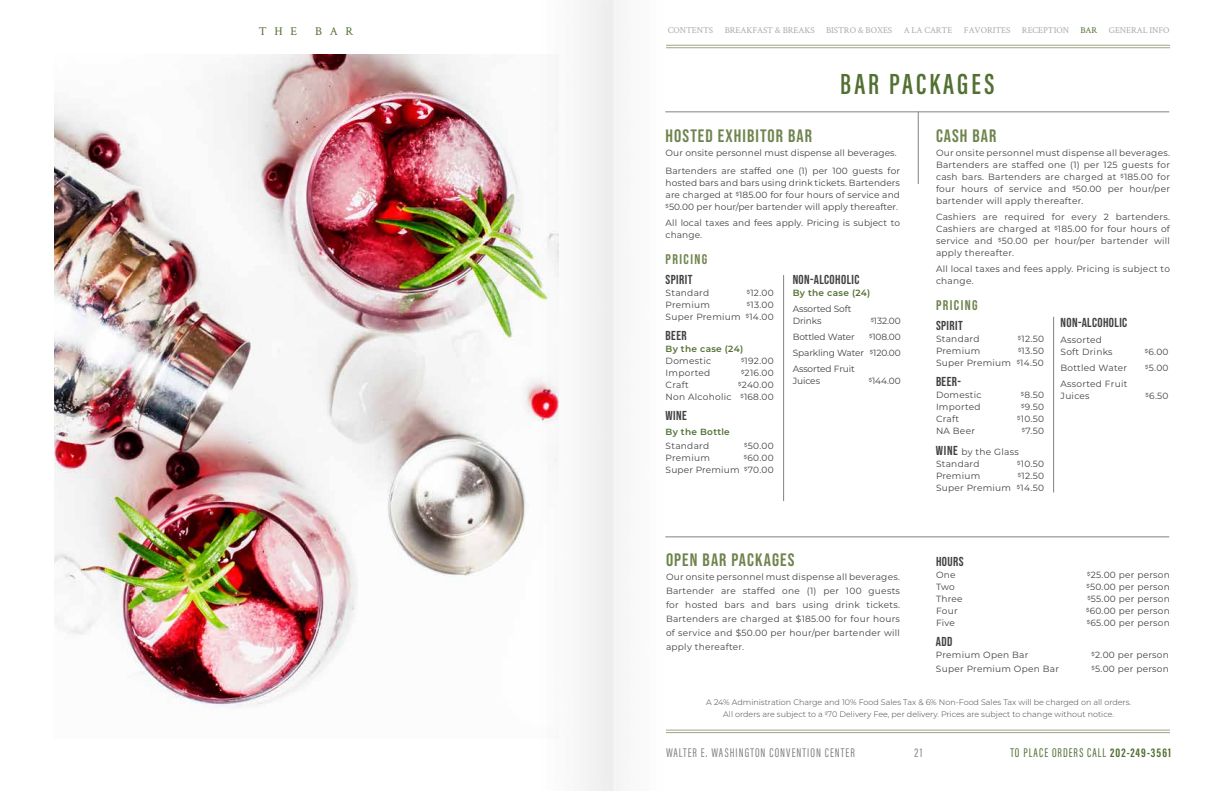
<style>
.page{position:relative;width:1224px;height:792px;background:#fff}
.page>*{position:absolute;margin:0;border:0;box-sizing:border-box;transform-origin:0 0}
.t1{font:600 30px "Acumin Pro Extra Cond";letter-spacing:.1em;color:#537033}
.t2{font:18px "Bebas Neue";letter-spacing:.06em;color:#6f844e}
.t3{font:14px "Bebas Neue";letter-spacing:.1em;color:#6f844e}
.t4{font:13px "Bebas Neue";letter-spacing:.03em;color:#414042}
.t5{font:13px "Acumin Pro Extra Cond";letter-spacing:.08em;color:#808285}
.t6{font:13px "Acumin Pro Extra Cond";letter-spacing:.08em;color:#537033}
.t7{font:12px "Crimson Text";letter-spacing:.64em;color:#537033}
.t8{font:9px/12px "Montserrat";letter-spacing:.03em;color:#414042;text-align:justify}
.t9{font:9px/18px "Montserrat";letter-spacing:.01em;color:#414042}
.t10{font:9px "Crimson Text";letter-spacing:-.01em;color:#a7a9ac}
.t11{font:600 9px "Montserrat";letter-spacing:.03em;color:#537033}
.t12{font:9px/12px "Montserrat";letter-spacing:-.01em;color:#414042}
.t13{font:9px "Crimson Text";color:#537033}
.t14{font:300 8px/12px "Montserrat";color:#414042;text-align:center}
.s1{font-family:"Acumin Pro";font-weight:300}
.s2{font-family:"Bebas Neue";font-size:13px}
.s3{font-weight:700}
</style>
<div class="page">
<img style="left:54px;top:54px;width:505px;height:685px">
<hr style="left:666px;top:730px;width:504px;height:1px;background:#9ca782">
<hr style="left:666px;top:732px;width:504px;height:1px;background:#9ca782">
<hr style="left:665px;top:112px;width:504px;height:1px;background:#808285">
<hr style="left:665px;top:537px;width:504px;height:1px;background:#808285">
<hr style="left:666px;top:45px;width:504px;height:1px;background:#9ca782">
<hr style="left:666px;top:47px;width:504px;height:1px;background:#9ca782">
<hr style="left:918px;top:112px;width:1px;height:72px;background:#808285">
<hr style="left:783px;top:275px;width:1px;height:226px;background:#808285">
<hr style="left:1053px;top:317px;width:1px;height:175px;background:#808285">
<h3 class="t7" style="left:259px;top:23px;width:40px">THE</h3>
<h3 class="t7" style="left:315px;top:23px;width:40px">BAR</h3>
<p class="t10" style="left:668px;top:24px;width:47px">CONTENTS</p>
<p class="t10" style="left:725px;top:24px;width:92px">BREAKFAST &amp; BREAKS</p>
<p class="t10" style="left:826px;top:24px;width:68px">BISTRO &amp; BOXES</p>
<p class="t10" style="left:904px;top:24px;width:50px">A LA CARTE</p>
<p class="t10" style="left:964px;top:24px;width:48px">FAVORITES</p>
<p class="t10" style="left:1022px;top:24px;width:49px">RECEPTION</p>
<p class="t13" style="left:1081px;top:24px;width:18px">BAR</p>
<p class="t10" style="left:1109px;top:24px;width:62px">GENERAL INFO</p>
<h1 class="t1" style="left:840px;top:66px;width:156px">BAR PACKAGES</h1>
<h2 class="t2" style="left:666px;top:126px;width:148px">HOSTED EXHIBITOR BAR</h2>
<p class="t9" style="left:666px;top:144px;width:236px">Our onsite personnel must dispense all beverages.<br>Bartenders are staffed one (1) per 100 guests for</p>
<p class="t8" style="left:666px;top:177px;width:236px">hosted bars and bars using drink tickets. Bartenders are charged at <span class="s1">$</span>185.00 for four hours of service and <span class="s1">$</span>50.00 per hour/per bartender will apply thereafter.</p>
<p class="t9" style="left:666px;top:217px;width:236px;line-height:12px">All local taxes and fees apply. Pricing is subject to change.</p>
<h3 class="t3" style="left:666px;top:252px;width:43px">PRICING</h3>
<h3 class="t4" style="left:666px;top:273px;width:28px">SPIRIT</h3>
<p class="t8" style="left:666px;top:287px;width:45px">Standard</p>
<p class="t8" style="left:747px;top:287px;width:28px"><span class="s1">$</span>12.00</p>
<p class="t8" style="left:666px;top:299px;width:46px">Premium</p>
<h3 class="t4" style="left:793px;top:272px;width:68px">NON-ALCOHOLIC</h3>
<p class="t11" style="left:793px;top:286px;width:79px">By the case (24)</p>
<p class="t12" style="left:793px;top:303px;width:60px">Assorted Soft<br>Drinks</p>
<p class="t8" style="left:666px;top:299px;width:109px;text-align:right"><span class="s1">$</span>13.00<br>Super Premium <span class="s1">$</span>14.00</p>
<h3 class="t4" style="left:666px;top:329px;width:23px">BEER</h3>
<p class="t11" style="left:666px;top:343px;width:79px">By the case (24)</p>
<p class="t8" style="left:666px;top:355px;width:47px">Domestic</p>
<p class="t8" style="left:741px;top:355px;width:34px"><span class="s1">$</span>192.00</p>
<p class="t8" style="left:666px;top:367px;width:46px">Imported</p>
<p class="t8" style="left:741px;top:367px;width:34px"><span class="s1">$</span>216.00</p>
<p class="t8" style="left:666px;top:379px;width:25px">Craft</p>
<p class="t8" style="left:871px;top:315px;width:32px"><span class="s1">$</span>132.00</p>
<p class="t12" style="left:793px;top:331px;width:64px">Bottled Water</p>
<p class="t8" style="left:793px;top:329px;width:109px;line-height:16px;text-indent:76px"><span class="s1">$</span>108.00<br>Sparkling Water <span class="s1">$</span>120.00<br>Assorted Fruit</p>
<p class="t8" style="left:793px;top:375px;width:29px">Juices</p>
<p class="t8" style="left:869px;top:375px;width:33px"><span class="s1">$</span>144.00</p>
<p class="t8" style="left:666px;top:379px;width:109px;text-align:right"><span class="s1">$</span>240.00<br>Non Alcoholic <span class="s1">$</span>168.00</p>
<h3 class="t4" style="left:666px;top:409px;width:23px">WINE</h3>
<p class="t11" style="left:666px;top:426px;width:66px">By the Bottle</p>
<p class="t8" style="left:666px;top:440px;width:45px">Standard</p>
<p class="t8" style="left:744px;top:440px;width:31px"><span class="s1">$</span>50.00</p>
<p class="t8" style="left:666px;top:452px;width:46px">Premium</p>
<p class="t8" style="left:666px;top:452px;width:110px;text-align:right"><span class="s1">$</span>60.00<br>Super Premium <span class="s1">$</span>70.00</p>
<h2 class="t2" style="left:666px;top:550px;width:130px">OPEN BAR PACKAGES</h2>
<p class="t8" style="left:666px;top:570px;width:236px;line-height:14px">Our onsite personnel must dispense all beverages.<br>Bartender are staffed one (1) per 100 guests for hosted bars and bars using drink tickets.<br>Bartenders are charged at $185.00 for four hours of service and $50.00 per hour/per bartender will apply thereafter.</p>
<h2 class="t2" style="left:936px;top:126px;width:62px">CASH BAR</h2>
<p class="t8" style="left:936px;top:147px;width:236px">Our onsite personnel must dispense all beverages.<br>Bartenders are staffed one (1) per 125 guests for cash bars. Bartenders are charged at <span class="s1">$</span>185.00 for four hours of service and <span class="s1">$</span>50.00 per hour/per bartender will apply thereafter.</p>
<p class="t8" style="left:936px;top:211px;width:236px">Cashiers are required for every 2 bartenders.<br>Cashiers are charged at <span class="s1">$</span>185.00 for four hours of service and <span class="s1">$</span>50.00 per hour/per bartender will apply thereafter.</p>
<p class="t8" style="left:936px;top:263px;width:236px">All local taxes and fees apply. Pricing is subject to change.</p>
<h3 class="t3" style="left:936px;top:298px;width:43px">PRICING</h3>
<h3 class="t4" style="left:936px;top:319px;width:28px">SPIRIT</h3>
<p class="t8" style="left:936px;top:333px;width:45px">Standard</p>
<p class="t8" style="left:1018px;top:333px;width:28px"><span class="s1">$</span>12.50</p>
<p class="t8" style="left:936px;top:345px;width:46px">Premium</p>
<h3 class="t4" style="left:1061px;top:315px;width:68px">NON-ALCOHOLIC</h3>
<p class="t8" style="left:1061px;top:333px;width:54px">Assorted<br>Soft Drinks</p>
<p class="t8" style="left:936px;top:345px;width:109px;text-align:right"><span class="s1">$</span>13.50<br>Super Premium <span class="s1">$</span>14.50</p>
<h3 class="t4" style="left:936px;top:375px;width:26px">BEER‑</h3>
<p class="t8" style="left:936px;top:389px;width:47px">Domestic</p>
<p class="t8" style="left:1021px;top:389px;width:25px"><span class="s1">$</span>8.50</p>
<p class="t8" style="left:936px;top:401px;width:46px">Imported</p>
<p class="t8" style="left:1021px;top:401px;width:24px"><span class="s1">$</span>9.50</p>
<p class="t8" style="left:936px;top:413px;width:25px">Craft</p>
<p class="t8" style="left:1017px;top:413px;width:28px"><span class="s1">$</span>10.50</p>
<p class="t8" style="left:936px;top:425px;width:41px">NA Beer</p>
<p class="t8" style="left:1022px;top:425px;width:24px"><span class="s1">$</span>7.50</p>
<p class="t8" style="left:936px;top:446px;width:84px"><span class="s2">WINE</span> by the Glass<br>Standard</p>
<p class="t8" style="left:1145px;top:345px;width:25px"><span class="s1">$</span>6.00</p>
<p class="t8" style="left:1061px;top:361px;width:68px">Bottled Water</p>
<p class="t8" style="left:1145px;top:361px;width:25px"><span class="s1">$</span>5.00</p>
<p class="t8" style="left:1061px;top:377px;width:68px">Assorted Fruit<br>Juices</p>
<p class="t8" style="left:1146px;top:389px;width:24px"><span class="s1">$</span>6.50</p>
<p class="t8" style="left:1017px;top:458px;width:28px"><span class="s1">$</span>10.50</p>
<p class="t8" style="left:936px;top:470px;width:46px">Premium</p>
<p class="t8" style="left:936px;top:470px;width:109px;text-align:right"><span class="s1">$</span>12.50<br>Super Premium <span class="s1">$</span>14.50</p>
<h3 class="t4" style="left:936px;top:554px;width:29px">HOURS</h3>
<p class="t8" style="left:936px;top:569px;width:21px">One</p>
<p class="t8" style="left:1087px;top:569px;width:84px"><span class="s1">$</span>25.00 per person</p>
<p class="t8" style="left:936px;top:581px;width:20px">Two</p>
<p class="t8" style="left:1087px;top:581px;width:85px"><span class="s1">$</span>50.00 per person</p>
<p class="t8" style="left:936px;top:593px;width:28px">Three</p>
<p class="t8" style="left:1087px;top:593px;width:84px"><span class="s1">$</span>55.00 per person</p>
<p class="t8" style="left:936px;top:605px;width:23px">Four</p>
<p class="t8" style="left:1086px;top:605px;width:85px"><span class="s1">$</span>60.00 per person</p>
<p class="t8" style="left:936px;top:617px;width:21px">Five</p>
<p class="t8" style="left:1087px;top:617px;width:85px"><span class="s1">$</span>65.00 per person</p>
<h3 class="t4" style="left:936px;top:634px;width:18px">ADD</h3>
<p class="t8" style="left:936px;top:649px;width:94px">Premium Open Bar</p>
<p class="t8" style="left:1092px;top:649px;width:79px"><span class="s1">$</span>2.00 per person</p>
<p class="t8" style="left:936px;top:663px;width:125px">Super Premium Open Bar</p>
<p class="t8" style="left:1092px;top:663px;width:79px"><span class="s1">$</span>5.00 per person</p>
<p class="t14" style="left:706px;top:696px;width:426px">A 24% Administration Charge and 10% Food Sales Tax &amp; 6% Non-Food Sales Tax will be charged on all orders.<br>All orders are subject to a <sup>$</sup>70 Delivery Fee, per delivery. Prices are subject to change without notice.</p>
<h3 class="t5" style="left:666px;top:745px;width:190px">WALTER E. WASHINGTON CONVENTION CENTER</h3>
<h3 class="t5" style="left:915px;top:745px;width:9px">21</h3>
<h3 class="t6" style="left:1010px;top:745px;width:162px">TO PLACE ORDERS CALL <span class="s3">202-249-3561</span></h3>
</div>
